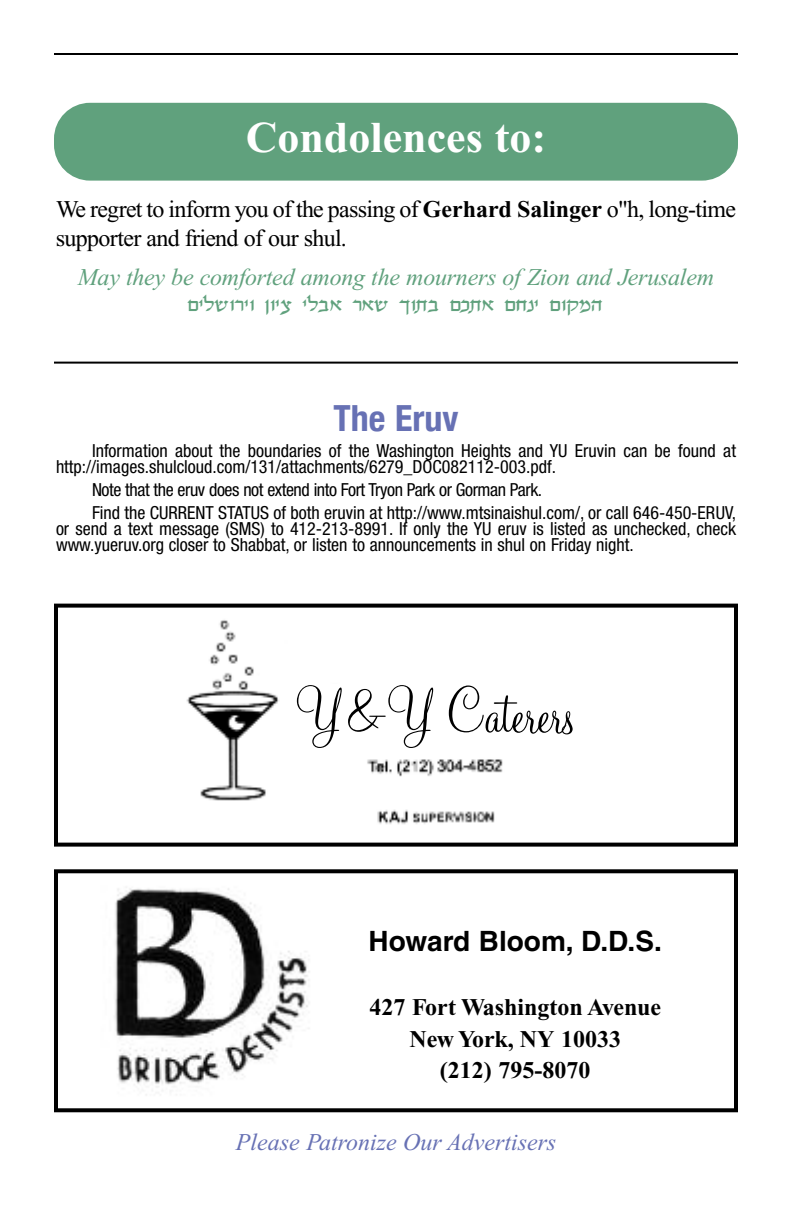
<style>
.page{position:relative;width:792px;height:1224px;background:#fff}
.page>*{position:absolute;margin:0;border:0;box-sizing:border-box;transform-origin:0 0}
.t1{font:67.4px "Monterey BT";letter-spacing:-.01em;color:#000}
.t2{font:700 44px "Times New Roman";color:#fff}
.t3{font:700 condensed 36px "Helvetica Neue";color:#6771b4}
.t4{font:700 28px "Helvetica";color:#000}
.t5{font:24px/28.8px "Times New Roman";letter-spacing:-.03em;color:#000}
.t6{font:italic 24px "Times New Roman";letter-spacing:-.01em;color:#60a17d}
.t7{font:700 24px/31.8px "Times New Roman";color:#000;text-align:center}
.t8{font:24px "Yerushalmy English";letter-spacing:-.01em;color:#60a17d}
.t9{font:italic 24px "Times New Roman";color:#6771b4}
.t10{font:condensed 18px/16px "Helvetica Neue";color:#000}
.s1{font-weight:700}
</style>
<div class="page">
<hr style="left:54px;top:53px;width:684px;height:2px;background:#000">
<hr style="left:54px;top:362px;width:684px;height:2px;background:#000">
<div style="left:54px;top:103px;width:684px;height:78px;background:#60a17d;border-radius:36px"></div>
<div style="left:54px;top:604px;width:684px;height:243px;border:4px solid #000"></div>
<img style="left:114px;top:888px;width:194px;height:207px">
<div style="left:54px;top:869px;width:684px;height:243px;border:4px solid #000"></div>
<img style="left:186px;top:620px;width:317px;height:204px">
<div style="left:287px;top:684px;width:297px;height:72px;background:#fff"></div>
<h2 class="t2" style="left:246px;top:122px;width:302px">Condolences to:</h2>
<h3 class="t5" style="left:56px;top:197px;width:682px">We regret to inform you of the passing of <span class="s1">Gerhard Salinger</span> o"h, long-time supporter and friend of our shul.</h3>
<h3 class="t6" style="left:78px;top:268px;width:638px">May they be comforted among the mourners of Zion and Jerusalem</h3>
<h3 class="t8" style="left:188px;top:289px;width:417px">ohkaurhu iuhm hkct rta lu,c of,t ojbh ouenv</h3>
<h3 class="t3" style="left:334px;top:396px;width:126px">The Eruv</h3>
<p class="t10" style="left:56px;top:444px;width:682px;text-indent:36px">Information about the boundaries of the Washington Heights and YU Eruvin can be found at http://images.shulcloud.com/131/attachments/6279_DOC082112-003.pdf.</p>
<p class="t10" style="left:92px;top:479px;width:646px;line-height:23px">Note that the eruv does not extend into Fort Tryon Park or Gorman Park.<br>Find the CURRENT STATUS of both eruvin at http://www.mtsinaishul.com/, or call 646-450-ERUV,</p>
<p class="t10" style="left:56px;top:522px;width:681px">or send a text message (SMS) to 412-213-8991. If only the YU eruv is listed as unchecked, check www.yueruv.org closer to Shabbat, or listen to announcements in shul on Friday night.</p>
<h1 class="t1" style="left:295px;top:668px;width:281px">Y&amp;Y Caterers</h1>
<h3 class="t4" style="left:369px;top:931px;width:295px">Howard Bloom, D.D.S.</h3>
<h3 class="t7" style="left:369px;top:993px;width:293px">427 Fort Washington Avenue<br>New York, NY 10033<br>(212) 795-8070</h3>
<h3 class="t9" style="left:236px;top:1133px;width:322px">Please Patronize Our Advertisers</h3>
</div>
